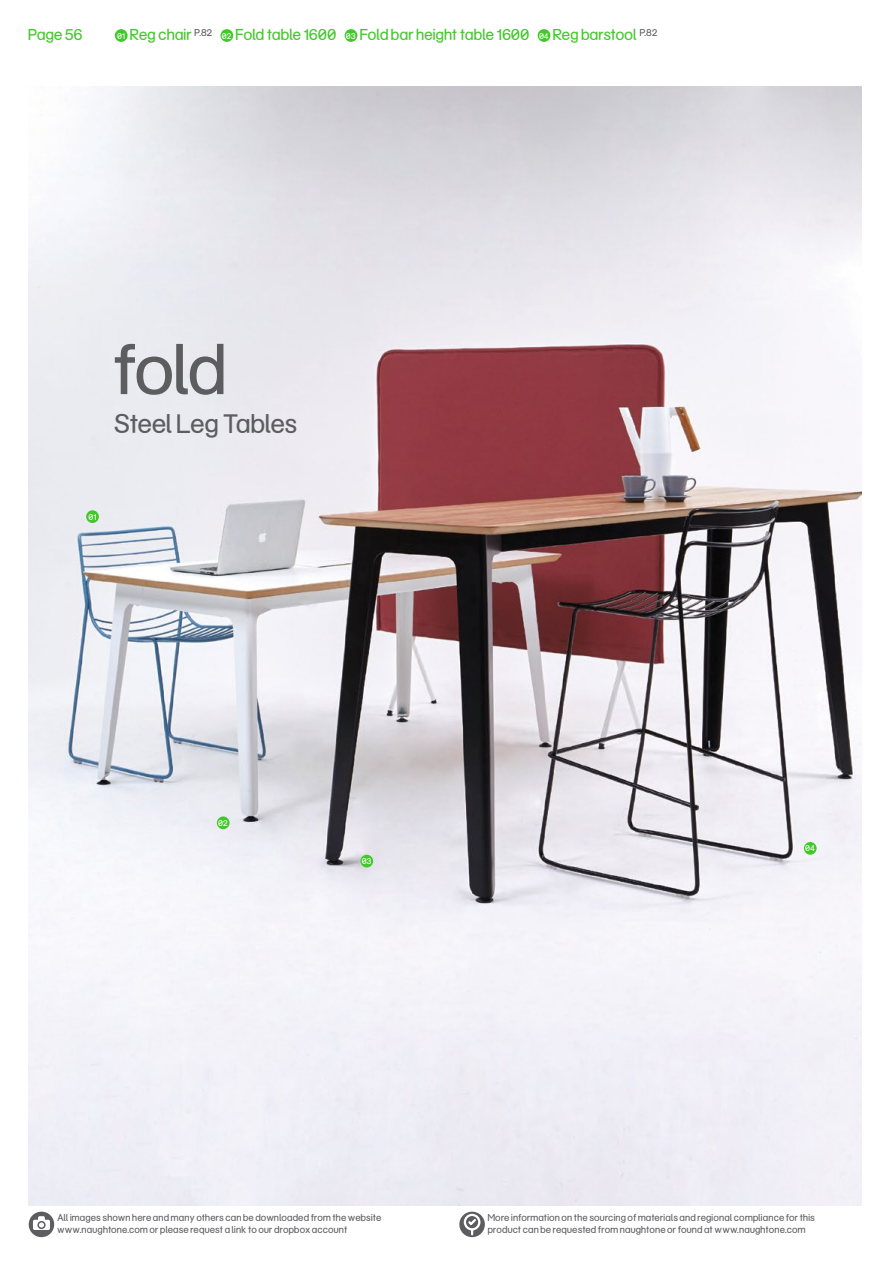
<style>
.page{position:relative;width:890px;height:1263px;background:#fff}
.page>*{position:absolute;margin:0;border:0;box-sizing:border-box;transform-origin:0 0}
.t1{font:76.5px "Naughtone";color:#5d5d60}
.t2{font:28.5px "Naughtone";letter-spacing:.01em;color:#5d5d60}
.t3{font:16.8px "Naughtone";letter-spacing:.02em;color:#43c82a}
.t4{font:10.5px/12px "Naughtone";letter-spacing:.035em;color:#5d5d60}
.t5{font:9px "Naughtone";letter-spacing:.035em;color:#fff}
.s1{font-size:9px;color:#fff}
</style>
<div class="page">
<img style="left:29px;top:86px;width:832px;height:1119px">
<div style="left:115px;top:29px;width:13px;height:13px;background:#43c82a;border-radius:50%"></div>
<div style="left:220px;top:29px;width:13px;height:13px;background:#43c82a;border-radius:50%"></div>
<div style="left:345px;top:29px;width:12px;height:13px;background:#43c82a;border-radius:50%"></div>
<div style="left:537px;top:29px;width:13px;height:13px;background:#43c82a;border-radius:50%"></div>
<div style="left:86px;top:510px;width:13px;height:13px;background:#43c82a;border-radius:50%"></div>
<div style="left:360px;top:855px;width:13px;height:12px;background:#43c82a;border-radius:50%"></div>
<div style="left:217px;top:816px;width:13px;height:13px;background:#43c82a;border-radius:50%"></div>
<div style="left:804px;top:842px;width:12px;height:13px;background:#43c82a;border-radius:50%"></div>
<svg style="left:459px;top:1211px;width:26px;height:26px"></svg>
<div style="left:464px;top:1214px;width:16px;height:16px;border:2px solid #fff;border-radius:50%"></div>
<svg style="left:466px;top:1217px;width:12px;height:17px"></svg>
<div style="left:29px;top:1211px;width:25px;height:26px;background:#5d5d60;border-radius:50%"></div>
<div style="left:33px;top:1220px;width:17px;height:10px;background:#fff;border-radius:2px"></div>
<svg style="left:36px;top:1216px;width:11px;height:4px"></svg>
<div style="left:37px;top:1221px;width:9px;height:8px;border:2px solid #5d5d60;border-radius:50%"></div>
<h3 class="t3" style="left:29px;top:22px;width:56px">Page 56</h3>
<h3 class="t3" style="left:117px;top:22px;width:541px"><span class="s1">01</span> Reg chair <sup>P.82</sup> <span class="s1">02</span> Fold table 1600 <span class="s1">03</span> Fold bar height table 1600 <span class="s1">04</span> Reg barstool <sup>P.82</sup></h3>
<h1 class="t1" style="left:115px;top:309px;width:114px">fold</h1>
<h2 class="t2" style="left:115px;top:401px;width:184px">Steel Leg Tables</h2>
<p class="t5" style="left:89px;top:510px;width:9px">01</p>
<p class="t5" style="left:219px;top:816px;width:11px">02</p>
<p class="t5" style="left:362px;top:854px;width:11px">03</p>
<p class="t5" style="left:805px;top:841px;width:11px">04</p>
<p class="t4" style="left:57px;top:1211px;width:326px">All images shown here and many others can be downloaded from the website www.naughtone.com or please request a link to our dropbox account</p>
<p class="t4" style="left:488px;top:1211px;width:328px">More information on the sourcing of materials and regional compliance for this product can be requested from naughtone or found at www.naughtone.com</p>
</div>
